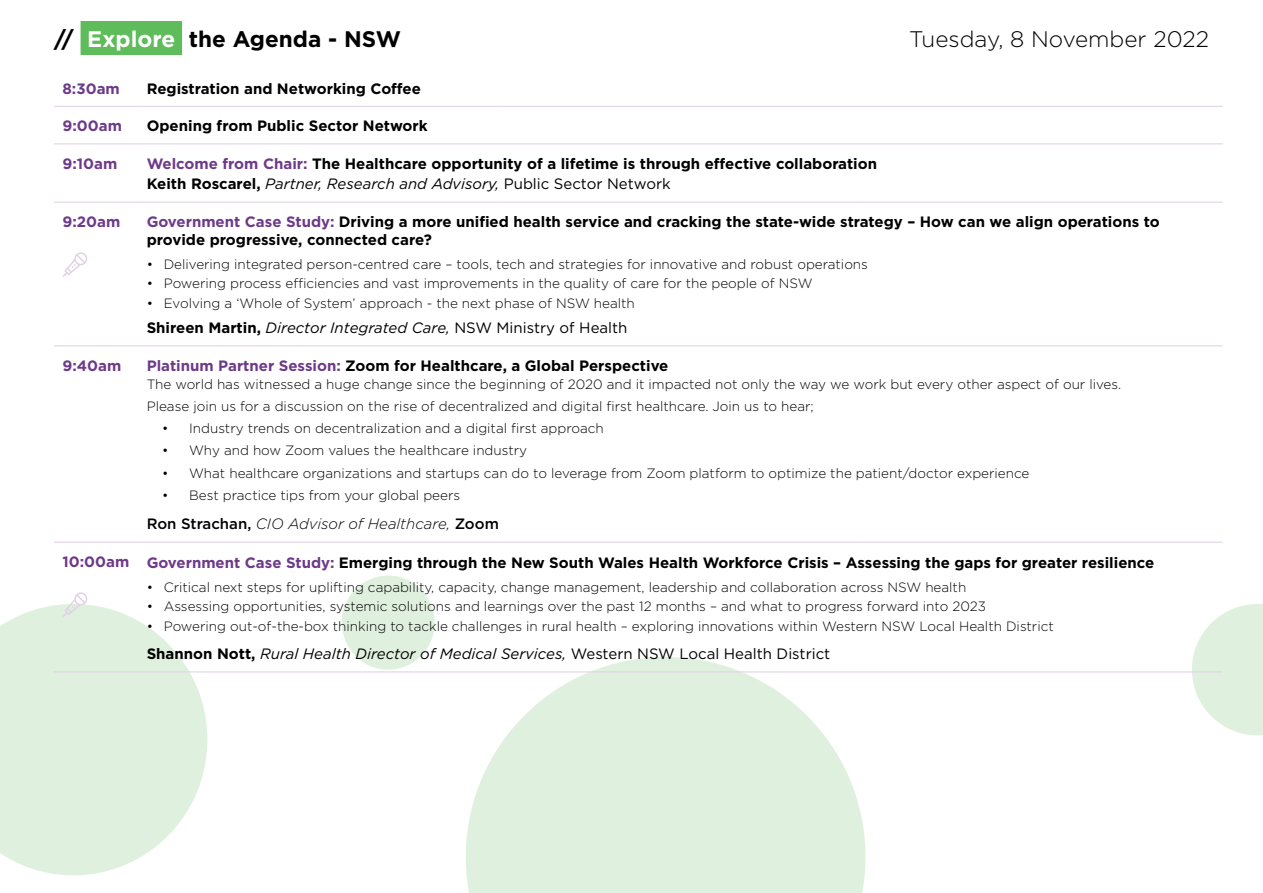
<style>
.page{position:relative;width:1263px;height:893px;background:#fff}
.page>*{position:absolute;margin:0;border:0;box-sizing:border-box;transform-origin:0 0}
.t1{font:700 22.5px "Gotham";color:#000}
.t2{font:300 22.5px "Gotham";color:#000}
.t3{font:700 15px/20.7px "Gotham";color:#000}
.t4{font:italic 15px "Gotham";color:#000}
.t5{font:italic 300 15px "Gotham";color:#000}
.t6{font:700 15px "Gotham";color:#6d3a89}
.t7{font:300 13.5px/22.2px "Gotham";color:#000}
.s1{color:#fff}
.s2{color:#6d3a89}
.s3{font-weight:400;font-style:italic}
.s4{font-weight:400}
.s5{font-weight:700;font-style:normal}
.s6{font-style:normal}
.s7{font-weight:500;font-style:normal}
</style>
<div class="page">
<svg style="left:466px;top:657px;width:399px;height:236px;fill:#dff1de"></svg>
<svg style="left:1192px;top:604px;width:71px;height:131px"></svg>
<svg style="left:0;top:604px;width:207px;height:271px;fill:#dff1de"></svg>
<div style="left:342px;top:575px;width:93px;height:95px;background:#dff1de;border-radius:50%"></div>
<hr style="left:54px;top:106px;width:84px;height:1px;background:#e0d1e4">
<hr style="left:138px;top:106px;width:362px;height:1px;background:#e0d1e4">
<hr style="left:500px;top:106px;width:361px;height:1px;background:#e0d1e4">
<hr style="left:861px;top:106px;width:361px;height:1px;background:#e0d1e4">
<hr style="left:54px;top:143px;width:84px;height:1px;background:#e0d1e4">
<hr style="left:138px;top:143px;width:362px;height:1px;background:#e0d1e4">
<hr style="left:500px;top:143px;width:361px;height:1px;background:#e0d1e4">
<hr style="left:861px;top:143px;width:361px;height:1px;background:#e0d1e4">
<hr style="left:54px;top:202px;width:84px;height:1px;background:#e0d1e4">
<hr style="left:138px;top:202px;width:362px;height:1px;background:#e0d1e4">
<hr style="left:500px;top:202px;width:361px;height:1px;background:#e0d1e4">
<hr style="left:861px;top:202px;width:361px;height:1px;background:#e0d1e4">
<hr style="left:54px;top:345px;width:84px;height:1px;background:#e0d1e4">
<hr style="left:138px;top:345px;width:362px;height:1px;background:#e0d1e4">
<hr style="left:500px;top:345px;width:361px;height:1px;background:#e0d1e4">
<hr style="left:861px;top:345px;width:361px;height:1px;background:#e0d1e4">
<hr style="left:54px;top:542px;width:84px;height:1px;background:#e0d1e4">
<hr style="left:138px;top:542px;width:362px;height:1px;background:#e0d1e4">
<hr style="left:500px;top:542px;width:361px;height:1px;background:#e0d1e4">
<hr style="left:861px;top:542px;width:361px;height:1px;background:#e0d1e4">
<hr style="left:54px;top:671px;width:84px;height:1px;background:#e0d1e4">
<hr style="left:138px;top:671px;width:362px;height:1px;background:#e0d1e4">
<hr style="left:500px;top:671px;width:361px;height:1px;background:#e0d1e4">
<hr style="left:861px;top:671px;width:361px;height:1px;background:#e0d1e4">
<svg style="left:63px;top:252px;width:24px;height:25px"></svg>
<svg style="left:63px;top:592px;width:24px;height:25px"></svg>
<div style="left:81px;top:21px;width:101px;height:34px;background:#5fbc5b"></div>
<h1 class="t1" style="left:54px;top:24px;width:348px">// <span class="s1">Explore</span> the Agenda - NSW</h1>
<h1 class="t2" style="left:909px;top:24px;width:301px">Tuesday, 8 November 2022</h1>
<p class="t6" style="left:63px;top:78px;width:59px">8:30am</p>
<p class="t3" style="left:147px;top:78px;width:276px">Registration and Networking Coffee</p>
<p class="t6" style="left:63px;top:116px;width:61px">9:00am</p>
<p class="t3" style="left:147px;top:115px;width:283px">Opening from Public Sector Network</p>
<p class="t6" style="left:63px;top:153px;width:56px">9:10am</p>
<p class="t3" style="left:147px;top:153px;width:732px"><span class="s2">Welcome from Chair:</span> The Healthcare opportunity of a lifetime is through effective collaboration<br>Keith Roscarel, <span class="s3">Partner, Research and Advisory,</span> <span class="s4">Public Sector Network</span></p>
<p class="t6" style="left:63px;top:212px;width:59px">9:20am</p>
<p class="t3" style="left:147px;top:212px;width:1014px;line-height:18px"><span class="s2">Government Case Study:</span> Driving a more unified health service and cracking the state-wide strategy – How can we align operations to provide progressive, connected care?</p>
<p class="t7" style="left:147px;top:252px;width:723px">• Delivering integrated person-centred care – tools, tech and strategies for innovative and robust operations</p>
<p class="t7" style="left:147px;top:272px;width:667px">• Powering process efficiencies and vast improvements in the quality of care for the people of NSW</p>
<p class="t7" style="left:147px;top:291px;width:490px">• Evolving a ‘Whole of System’ approach - the next phase of NSW health</p>
<p class="t4" style="left:147px;top:318px;width:482px"><span class="s5">Shireen Martin,</span> Director Integrated Care, <span class="s6">NSW Ministry of Health</span></p>
<p class="t6" style="left:63px;top:355px;width:60px">9:40am</p>
<p class="t3" style="left:147px;top:355px;width:523px"><span class="s2">Platinum Partner Session:</span> Zoom for Healthcare, a Global Perspective</p>
<p class="t7" style="left:147px;top:372px;width:976px">The world has witnessed a huge change since the beginning of 2020 and it impacted not only the way we work but every other aspect of our lives.<br>Please join us for a discussion on the rise of decentralized and digital first healthcare. Join us to hear;</p>
<p class="t7" style="left:162px;top:417px;width:443px">• Industry trends on decentralization and a digital first approach</p>
<p class="t7" style="left:162px;top:439px;width:366px">• Why and how Zoom values the healthcare industry</p>
<p class="t7" style="left:162px;top:461px;width:869px">• What healthcare organizations and startups can do to leverage from Zoom platform to optimize the patient/doctor experience</p>
<p class="t7" style="left:162px;top:484px;width:299px">• Best practice tips from your global peers</p>
<p class="t5" style="left:147px;top:515px;width:354px"><span class="s7">Ron Strachan,</span> CIO Advisor of Healthcare, <span class="s7">Zoom</span></p>
<p class="t3" style="left:62px;top:552px;width:1093px"><span class="s2">10:00am Government Case Study:</span> Emerging through the New South Wales Health Workforce Crisis – Assessing the gaps for greater resilience</p>
<p class="t7" style="left:147px;top:576px;width:821px">• Critical next steps for uplifting capability, capacity, change management, leadership and collaboration across NSW health</p>
<p class="t7" style="left:147px;top:595px;width:841px">• Assessing opportunities, systemic solutions and learnings over the past 12 months – and what to progress forward into 2023</p>
<p class="t7" style="left:147px;top:615px;width:909px">• Powering out-of-the-box thinking to tackle challenges in rural health – exploring innovations within Western NSW Local Health District</p>
<p class="t4" style="left:147px;top:644px;width:685px"><span class="s5">Shannon Nott,</span> Rural Health Director of Medical Services, <span class="s6">Western NSW Local Health District</span></p>
</div>
